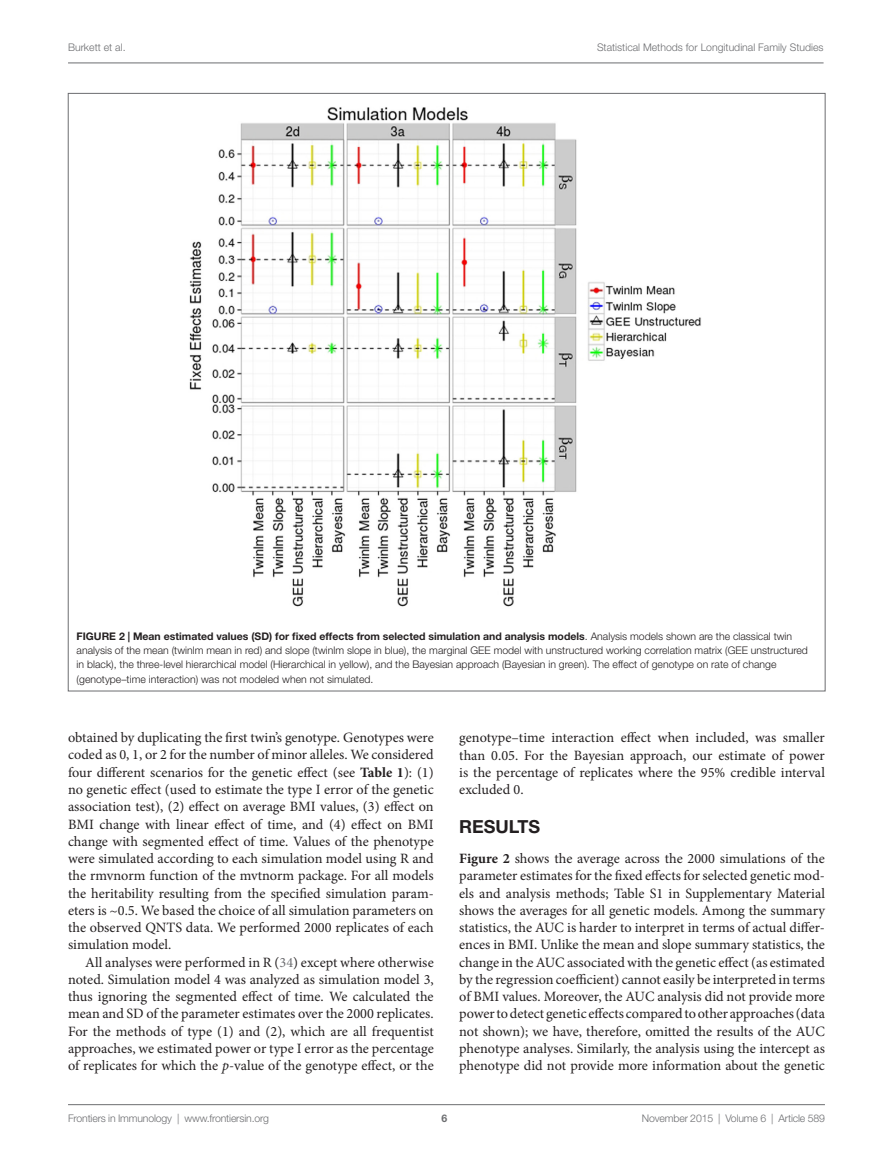
<style>
.page{position:relative;width:893px;height:1170px;background:#fff}
.page>*{position:absolute;margin:0;border:0;box-sizing:border-box;transform-origin:0 0}
.t1{font:700 18px "Helvetica Neue LT Std";color:#231f20}
.t2{font:14.25px/17.2px "Minion Pro";color:#231f20;text-align:justify}
.t3{font:300 10.5px/14.2px "Helvetica Neue LT Std";color:#231f20}
.t4{font:300 10.5px "Helvetica Neue LT Std";letter-spacing:-.015em;color:#6c6d70}
.t5{font:700 10.5px "Helvetica Neue LT Std";color:#6c6d70}
.s1{font-weight:700}
.s2{color:#6c6d70}
.s3{font-style:italic}
</style>
<div class="page">
<img style="left:189px;top:107px;width:512px;height:500px">
<hr style="left:68px;top:1104px;width:757px;height:1px;background:#6c6d70">
<hr style="left:68px;top:63px;width:756px;height:1px;background:#6c6d70">
<p class="t4" style="left:68px;top:41px;width:59px">Burkett et al.</p>
<p class="t4" style="left:597px;top:41px;width:228px">Statistical Methods for Longitudinal Family Studies</p>
<p class="t3" style="left:77px;top:628px;width:733px"><span class="s1">FIG URE 2 | Mean estimated values (SD) for fixed effects from selected simulation and analysis models</span>. Analysis models shown are the classical twin analysis of the mean (twinlm mean in red) and slope (twinlm slope in blue), the marginal GEE model with unstructured working correlation matrix (GEE unstructured in black), the three-level hierarchical model (Hierarchical in yellow), and the Bayesian approach (Bayesian in green). The effect of genotype on rate of change (genotype–time interaction) was not modeled when not simulated.</p>
<p class="t2" style="left:68px;top:729px;width:367px">obtained by duplicating the first twin’s genotype. Genotypes were coded as 0, 1, or 2 for the number of minor alleles. We considered four different scenarios for the genetic effect (see <span class="s1">Table 1</span>): (1) no genetic effect (used to estimate the type I error of the genetic association test), (2) effect on average BMI values, (3) effect on BMI change with linear effect of time, and (4) effect on BMI change with segmented effect of time. Values of the phenotype were simulated according to each simulation model using R and the rmvnorm function of the mvtnorm package. For all models the heritability resulting from the specified simulation param&shy;eters is ~0.5. We based the choice of all simulation parameters on the observed QNTS data. We performed 2000 replicates of each simulation model.</p>
<p class="t2" style="left:68px;top:953px;width:367px;text-indent:17px">All analyses were performed in R (<span class="s2">34</span>) except where otherwise noted. Simulation model 4 was analyzed as simulation model 3, thus ignoring the segmented effect of time. We calculated the mean and SD of the parameter estimates over the 2000 replicates.<br>For the methods of type (1) and (2), which are all frequentist approaches, we estimated power or type I error as the percentage of replicates for which the <span class="s3">p</span>-value of the genotype effect, or the</p>
<p class="t2" style="left:459px;top:729px;width:367px">genotype–time interaction effect when included, was smaller than 0.05. For the Bayesian approach, our estimate of power is the percentage of replicates where the 95% credible interval excluded 0.</p>
<p class="t1" style="left:459px;top:815px;width:13px">RES</p>
<p class="t1" style="left:496px;top:815px;width:45px">ULTS</p>
<p class="t2" style="left:459px;top:849px;width:367px"><span class="s1">Figure 2</span> shows the average across the 2000 simulations of the parameter estimates for the fixed effects for selected genetic mod&shy;els and analysis methods; Table S1 in Supplementary Material shows the averages for all genetic models. Among the summary statistics, the AUC is harder to interpret in terms of actual differ&shy;ences in BMI. Unlike the mean and slope summary statistics, the change in the AUC associated with the genetic effect (as estimated by the regression coefficient) cannot easily be interpreted in terms of BMI values. Moreover, the AUC analysis did not provide more power to detect genetic effects compared to other approaches (data not shown); we have, therefore, omitted the results of the AUC phenotype analyses. Similarly, the analysis using the intercept as phenotype did not provide more information about the genetic</p>
<p class="t4" style="left:68px;top:1111px;width:203px">Frontiers in Immunology | www.frontiersin.org</p>
<p class="t5" style="left:441px;top:1111px;width:7px">6</p>
<p class="t4" style="left:642px;top:1111px;width:184px">November 2015 | Volume 6 | Article 589</p>
</div>
